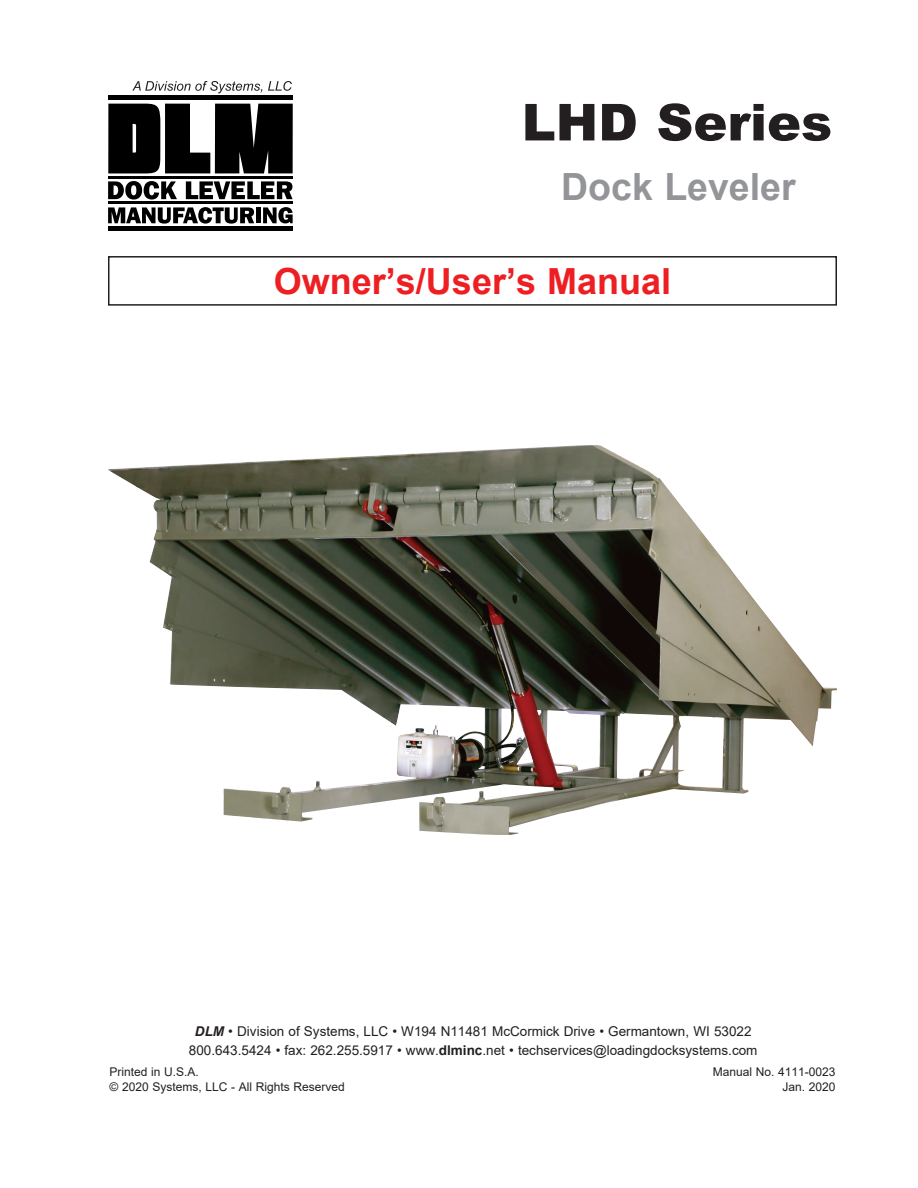
<style>
.page{position:relative;width:918px;height:1188px;background:#fff}
.page>*{position:absolute;margin:0;border:0;box-sizing:border-box;transform-origin:0 0}
.t1{font:900 51px "Arial";color:#231f20}
.t2{font:700 37.5px "Arial";color:#939598}
.t3{font:700 36px "Arial";color:#ee1f23}
.t4{font:13.5px/19.5px "Arial";color:#231f20;text-align:center}
.t5{font:12px/14.4px "Arial";color:#231f20}
.s1{font-weight:700;font-style:italic}
.s2{font-weight:700}
</style>
<div class="page">
<div style="left:108px;top:226px;width:185px;height:5px;background:#000"></div>
<hr style="left:108px;top:202px;width:185px;height:2px;background:#000">
<div style="left:108px;top:95px;width:185px;height:5px;background:#000"></div>
<hr style="left:108px;top:177px;width:185px;height:2px;background:#000">
<svg style="left:108px;top:181px;width:69px;height:19px"></svg>
<svg style="left:186px;top:181px;width:107px;height:18px"></svg>
<svg style="left:108px;top:207px;width:146px;height:17px"></svg>
<div style="left:256px;top:207px;width:5px;height:16px;background:#000"></div>
<svg style="left:263px;top:207px;width:30px;height:16px"></svg>
<svg style="left:108px;top:104px;width:185px;height:69px;background:#292929"></svg>
<svg style="left:132px;top:81px;width:130px;height:12px"></svg>
<svg style="left:268px;top:81px;width:24px;height:10px"></svg>
<div style="left:108px;top:256px;width:729px;height:50px;border:2px solid #231f20"></div>
<img style="left:108px;top:445px;width:729px;height:390px">
<h1 class="t1" style="left:522px;top:85px;width:312px">LHD Series</h1>
<h2 class="t2" style="left:561px;top:160px;width:236px">Dock Leveler</h2>
<h3 class="t3" style="left:274px;top:256px;width:399px">Owner’s/User’s Manual</h3>
<p class="t4" style="left:189px;top:1021px;width:570px"><span class="s1">DLM</span> • Division of Systems, LLC • W194 N11481 McCormick Drive • Germantown, WI 53022<br>800.643.5424 • fax: 262.255.5917 • www.<span class="s2">dlminc</span>.net • techservices@loadingdocksystems.com</p>
<p class="t5" style="left:110px;top:1065px;width:237px">Printed in U.S.A.<br>© 2020 Systems, LLC - All Rights Reserved</p>
<p class="t5" style="left:713px;top:1065px;width:124px;text-align:right">Manual No. 4111-0023<br>Jan. 2020</p>
</div>
